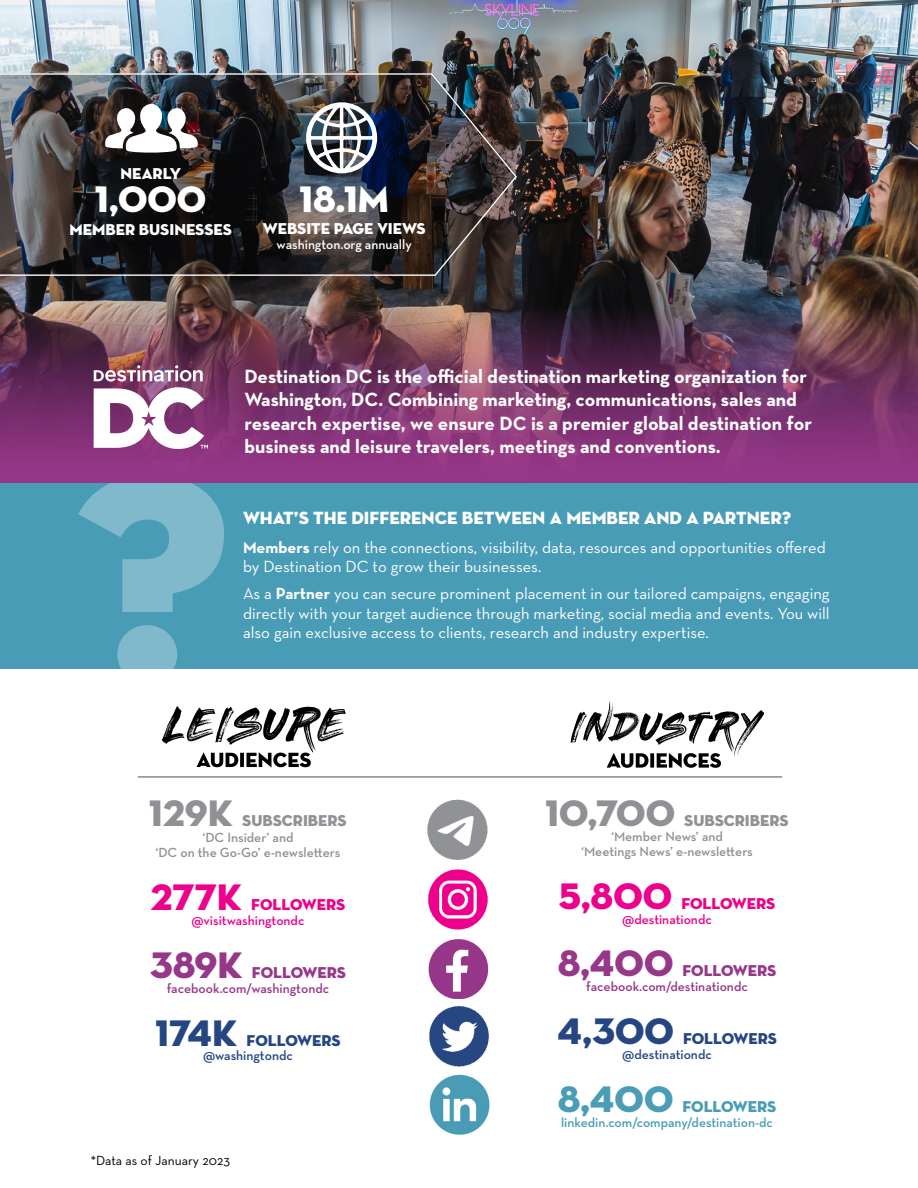
<style>
.page{position:relative;width:918px;height:1188px;background:#fff}
.page>*{position:absolute;margin:0;border:0;box-sizing:border-box;transform-origin:0 0}
.t1{font:299.85px "Neutraface Display Titling";color:#fff}
.t2{font:37.65px "Neutraface Display Titling";color:#8f9194}
.t3{font:37.65px "Neutraface Display Titling";color:#fff}
.t4{font:37.65px "Neutraface Display Titling";color:#ec008c}
.t5{font:37.65px "Neutraface Display Titling";color:#973789}
.t6{font:37.65px "Neutraface Display Titling";color:#264682}
.t7{font:37.65px "Neutraface Display Titling";color:#4a9db6}
.t8{font:700 19.5px/23.4px "Neutraface Text";color:#fff}
.t9{font:18px "Neutraface Display Titling";color:#fff}
.t10{font:16.5px/19.5px "Neutraface Text";color:#fff}
.t11{font:16.05px "Neutraface Display Titling";color:#fff}
.t12{font:16.05px "Neutraface Display Titling";color:#8f9194}
.t13{font:16.05px "Neutraface Display Titling";color:#ec008c}
.t14{font:16.05px "Neutraface Display Titling";color:#973789}
.t15{font:16.05px "Neutraface Display Titling";color:#264682}
.t16{font:16.05px "Neutraface Display Titling";color:#4a9db6}
.t17{font:600 13.5px/14.9px "Neutraface Text";color:#8f9194;text-align:center}
.t18{font:600 13.5px "Neutraface Text";color:#973789}
.t19{font:600 13.5px "Neutraface Text";color:#4a9db6}
.t20{font:600 13.5px "Neutraface Text";color:#ec008c}
.t21{font:600 13.5px "Neutraface Text";color:#264682}
.t22{font:600 13.5px "Neutraface Text";color:#fff}
.t23{font:13.5px "Neutraface Text";color:#000}
.s1{font-weight:700}
</style>
<div class="page">
<div style="left:0;top:482px;width:918px;height:186px;background:#499cb6"></div>
<img style="left:0;top:0;width:918px;height:306px">
<img style="left:0;top:306px;width:918px;height:177px">
<svg style="left:94px;top:365px;width:114px;height:84px"></svg>
<svg style="left:162px;top:706px;width:184px;height:61px"></svg>
<svg style="left:570px;top:700px;width:194px;height:68px"></svg>
<img style="left:428px;top:939px;width:61px;height:60px">
<img style="left:428px;top:869px;width:60px;height:61px">
<img style="left:429px;top:1006px;width:60px;height:60px">
<img style="left:429px;top:1074px;width:61px;height:61px">
<hr style="left:138px;top:777px;width:644px;height:1px;background:#4d4d4d">
<img style="left:0;top:73px;width:518px;height:204px">
<img style="left:427px;top:799px;width:61px;height:61px">
<p class="t11" style="left:121px;top:164px;width:62px">NEARLY</p>
<h2 class="t3" style="left:95px;top:176px;width:113px">1,000</h2>
<p class="t11" style="left:70px;top:219px;width:164px">MEMBER BUSINESSES</p>
<h2 class="t3" style="left:299px;top:175px;width:91px">18.1M</h2>
<p class="t11" style="left:263px;top:219px;width:164px">WEBSITE PAGE VIEWS</p>
<p class="t22" style="left:277px;top:236px;width:137px">washington.org annually</p>
<h1 class="t1" style="left:75px;top:391px;width:157px">?</h1>
<p class="t8" style="left:244px;top:364px;width:569px">Destination DC is the official destination marketing organization for Washington, DC. Combining marketing, communications, sales and research expertise, we ensure DC is a premier global destination for business and leisure travelers, meetings and conventions.</p>
<p class="t9" style="left:243px;top:507px;width:550px">WHAT’S THE DIFFERENCE BETWEEN A MEMBER AND A PARTNER?</p>
<p class="t10" style="left:243px;top:537px;width:584px"><span class="s1">Members</span> rely on the connections, visibility, data, resources and opportunities offered by Destination DC to grow their businesses.</p>
<p class="t10" style="left:243px;top:583px;width:588px">As a <span class="s1">Partner</span> you can secure prominent placement in our tailored campaigns, engaging directly with your target audience through marketing, social media and events. You will</p>
<p class="t10" style="left:243px;top:623px;width:467px">also gain exclusive access to clients, research and industry expertise.</p>
<h2 class="t2" style="left:149px;top:790px;width:85px">129K</h2>
<p class="t12" style="left:242px;top:810px;width:106px">SUBSCRIBERS</p>
<p class="t17" style="left:155px;top:830px;width:187px">‘DC Insider’ and<br>‘DC on the Go-Go’ e-newsletters</p>
<h2 class="t4" style="left:151px;top:874px;width:93px">277K</h2>
<p class="t13" style="left:251px;top:895px;width:95px">FOLLOWERS</p>
<p class="t20" style="left:191px;top:912px;width:115px">@visitwashingtondc</p>
<h2 class="t5" style="left:150px;top:941px;width:94px">389K</h2>
<p class="t14" style="left:252px;top:962px;width:95px">FOLLOWERS</p>
<p class="t18" style="left:167px;top:980px;width:164px">facebook.com/washingtondc</p>
<h2 class="t6" style="left:155px;top:1009px;width:84px">174K</h2>
<p class="t15" style="left:247px;top:1030px;width:95px">FOLLOWERS</p>
<p class="t21" style="left:203px;top:1047px;width:91px">@washingtondc</p>
<p class="t23" style="left:91px;top:1152px;width:141px">*Data as of January 2023</p>
<h2 class="t2" style="left:545px;top:790px;width:131px">10,700</h2>
<p class="t12" style="left:684px;top:810px;width:106px">SUBSCRIBERS</p>
<p class="t17" style="left:581px;top:829px;width:173px">‘Member News’ and<br>‘Meetings News’ e-newsletters</p>
<h2 class="t4" style="left:559px;top:872px;width:115px">5,800</h2>
<p class="t13" style="left:681px;top:893px;width:95px">FOLLOWERS</p>
<p class="t20" style="left:622px;top:910px;width:91px">@destinationdc</p>
<h2 class="t5" style="left:558px;top:940px;width:117px">8,400</h2>
<p class="t14" style="left:683px;top:961px;width:95px">FOLLOWERS</p>
<p class="t18" style="left:586px;top:978px;width:163px">facebook.com/destinationdc</p>
<h2 class="t6" style="left:557px;top:1008px;width:118px">4,300</h2>
<p class="t15" style="left:683px;top:1029px;width:95px">FOLLOWERS</p>
<p class="t21" style="left:622px;top:1046px;width:91px">@destinationdc</p>
<h2 class="t7" style="left:558px;top:1075px;width:117px">8,400</h2>
<p class="t16" style="left:683px;top:1096px;width:95px">FOLLOWERS</p>
<p class="t19" style="left:561px;top:1114px;width:213px">linkedin.com/company/destination-dc</p>
</div>
